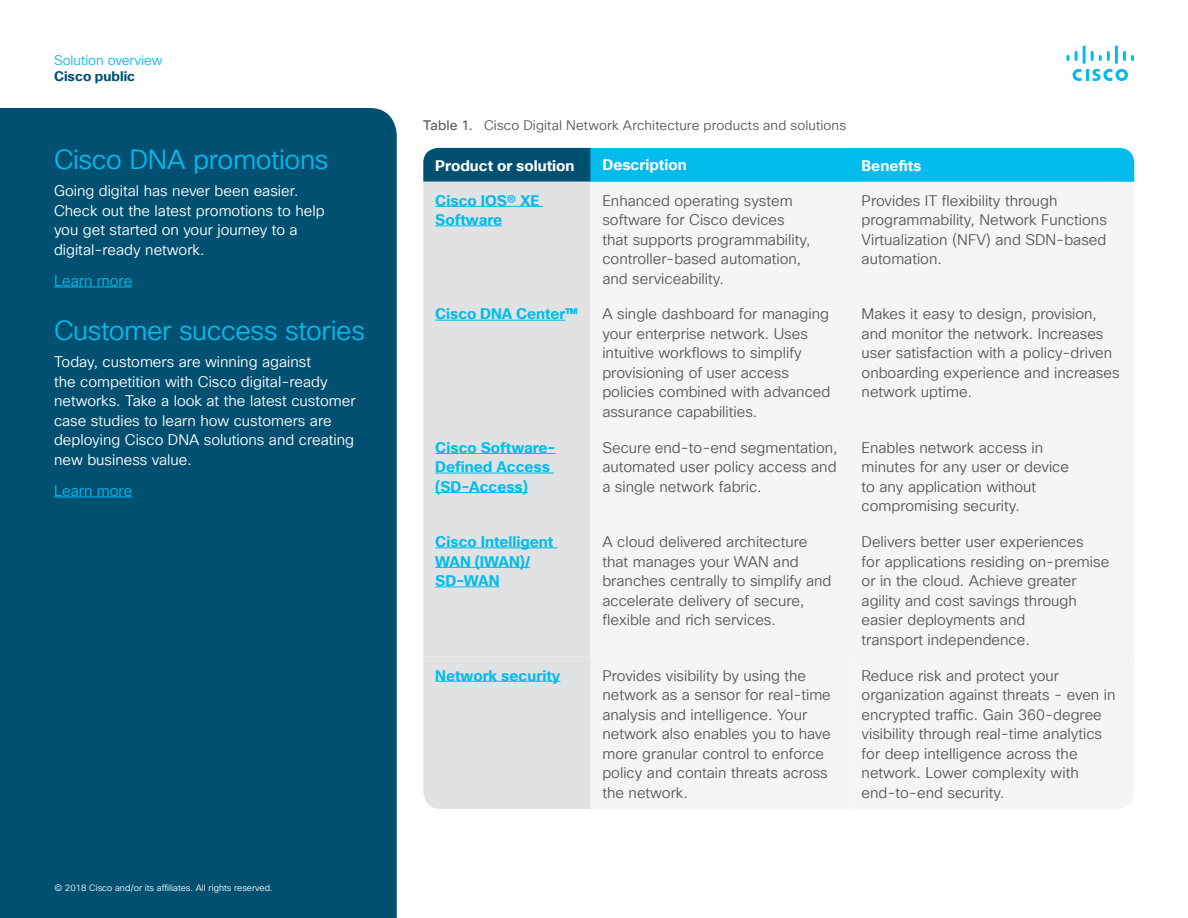
<style>
.page{position:relative;width:1188px;height:918px;background:#fff}
.page>*{position:absolute;margin:0;border:0;box-sizing:border-box;transform-origin:0 0}
.Subhead2_Blue{font:27px "Cisco Sans TT Light";letter-spacing:-.015em;color:#01bcec}
.Table_body{font:15px/19.5px "Cisco Sans TT Light";color:#57585a}
.Body_White{font:15px/19.5px "Cisco Sans TT Light";color:#fff}
.Body{font:700 15px/19.5px "Cisco Sans TT";color:#01bcec}
.Table_Head{font:700 15px "Cisco Sans TT";color:#fff}
.Body_White-2{font:15px "Cisco Sans TT Light";color:#01bcec}
.FigureCaption{font:13.5px "Cisco Sans TT Light";letter-spacing:.01em;color:#57585a}
.t1{font:13.5px "Cisco Sans TT Light";color:#01bcec}
.t2{font:700 13.5px "Cisco Sans TT";color:#005073}
.Footer_white{font:9px "Cisco Sans TT Light";color:#fff}
.s1{font-family:"Cisco Sans TT"}
</style>
<div class="page">
<svg style="left:1073px;top:69px;width:55px;height:12px"></svg>
<svg style="left:1067px;top:55px;width:2px;height:6px"></svg>
<svg style="left:1075px;top:51px;width:3px;height:10px"></svg>
<hr style="left:1083px;top:45px;width:3px;height:19px;background:#01bcec">
<svg style="left:1091px;top:51px;width:19px;height:10px"></svg>
<hr style="left:1115px;top:45px;width:3px;height:19px;background:#01bcec">
<svg style="left:1123px;top:51px;width:11px;height:10px"></svg>
<div style="left:0;top:108px;width:397px;height:810px;background:#015072"></div>
<hr style="left:54px;top:287px;width:78px;height:1px;background:#01bcec">
<hr style="left:54px;top:497px;width:78px;height:1px;background:#01bcec">
<div style="left:590px;top:148px;width:260px;height:34px;background:#01bcec"></div>
<div style="left:423px;top:182px;width:167px;height:475px;background:#e1e2e4"></div>
<div style="left:423px;top:148px;width:167px;height:34px;background:#015072"></div>
<div style="left:850px;top:148px;width:284px;height:34px;background:#01bcec"></div>
<hr style="left:435px;top:206px;width:108px;height:1px;background:#01bcec">
<hr style="left:435px;top:226px;width:67px;height:1px;background:#01bcec">
<hr style="left:435px;top:320px;width:130px;height:1px;background:#01bcec">
<hr style="left:435px;top:453px;width:121px;height:1px;background:#01bcec">
<hr style="left:435px;top:473px;width:119px;height:1px;background:#01bcec">
<hr style="left:435px;top:492px;width:93px;height:1px;background:#01bcec">
<hr style="left:435px;top:548px;width:122px;height:1px;background:#01bcec">
<hr style="left:435px;top:567px;width:95px;height:1px;background:#01bcec">
<hr style="left:435px;top:587px;width:65px;height:1px;background:#01bcec">
<div style="left:423px;top:657px;width:167px;height:152px;background:#e1e2e4"></div>
<hr style="left:435px;top:681px;width:125px;height:1px;background:#01bcec">
<p class="t1" style="left:54px;top:51px;width:110px">Solution overview</p>
<p class="t2" style="left:54px;top:67px;width:83px">Cisco public</p>
<p class="Subhead2_Blue" style="left:54px;top:142px;width:276px">Cisco DNA promotions</p>
<p class="Body_White" style="left:54px;top:182px;width:272px">Going digital has never been easier.<br>Check out the latest promotions to help you get started on your journey to a digital-ready network.</p>
<p class="Body_White-2" style="left:54px;top:271px;width:80px">Learn more</p>
<p class="Subhead2_Blue" style="left:54px;top:313px;width:313px">Customer success stories</p>
<p class="Body_White" style="left:54px;top:353px;width:303px">Today, customers are winning against<br>the competition with Cisco digital-ready networks. Take a look at the latest customer case studies to learn how customers are deploying Cisco DNA solutions and creating new business value.</p>
<p class="Body_White-2" style="left:54px;top:481px;width:80px">Learn more</p>
<p class="Footer_white" style="left:54px;top:882px;width:220px">© 2018 Cisco and/or its affiliates. All rights reserved.</p>
<p class="FigureCaption" style="left:423px;top:116px;width:424px"><span class="s1">Table 1.</span> Cisco Digital Network Architecture products and solutions</p>
<p class="Table_Head" style="left:435px;top:155px;width:141px">Product or solution</p>
<p class="Table_Head" style="left:602px;top:155px;width:86px">Description</p>
<p class="Table_Head" style="left:862px;top:155px;width:61px">Benefits</p>
<p class="Body" style="left:435px;top:191px;width:106px">Cisco IOS® XE<br>Software</p>
<p class="Table_body" style="left:602px;top:191px;width:210px">Enhanced operating system software for Cisco devices that supports programmability, controller-based automation, and serviceability.</p>
<p class="Table_body" style="left:862px;top:191px;width:247px">Provides IT flexibility through programmability, Network Functions<br>Virtualization (NFV) and SDN-based automation.</p>
<p class="Body" style="left:435px;top:305px;width:144px">Cisco DNA Center™</p>
<p class="Table_body" style="left:602px;top:305px;width:230px">A single dashboard for managing your enterprise network. Uses intuitive workflows to simplify provisioning of user access policies combined with advanced assurance capabilities.</p>
<p class="Table_body" style="left:862px;top:305px;width:259px">Makes it easy to design, provision, and monitor the network. Increases user satisfaction with a policy-driven onboarding experience and increases network uptime.</p>
<p class="Body" style="left:435px;top:438px;width:122px">Cisco Software-<br>Defined Access (SD-Access)</p>
<p class="Table_body" style="left:602px;top:438px;width:237px;text-align:justify">Secure end-to-end segmentation, automated user policy access and a single network fabric.</p>
<p class="Table_body" style="left:862px;top:438px;width:209px">Enables network access in minutes for any user or device to any application without compromising security.</p>
<p class="Body" style="left:435px;top:532px;width:120px">Cisco Intelligent<br>WAN (IWAN)/<br>SD-WAN</p>
<p class="Table_body" style="left:602px;top:533px;width:231px">A cloud delivered architecture that manages your WAN and branches centrally to simplify and accelerate delivery of secure, flexible and rich services.</p>
<p class="Table_body" style="left:862px;top:533px;width:249px">Delivers better user experiences<br>for applications residing on-premise or in the cloud. Achieve greater agility and cost savings through easier deployments and<br>transport independence.</p>
<p class="Body" style="left:435px;top:666px;width:127px">Network security</p>
<p class="Table_body" style="left:602px;top:666px;width:230px">Provides visibility by using the network as a sensor for real-time analysis and intelligence. Your network also enables you to have more granular control to enforce policy and contain threats across the network.</p>
<p class="Table_body" style="left:862px;top:666px;width:255px">Reduce risk and protect your organization against threats - even in encrypted traffic. Gain 360-degree visibility through real-time analytics for deep intelligence across the network. Lower complexity with end-to-end security.</p>
</div>
